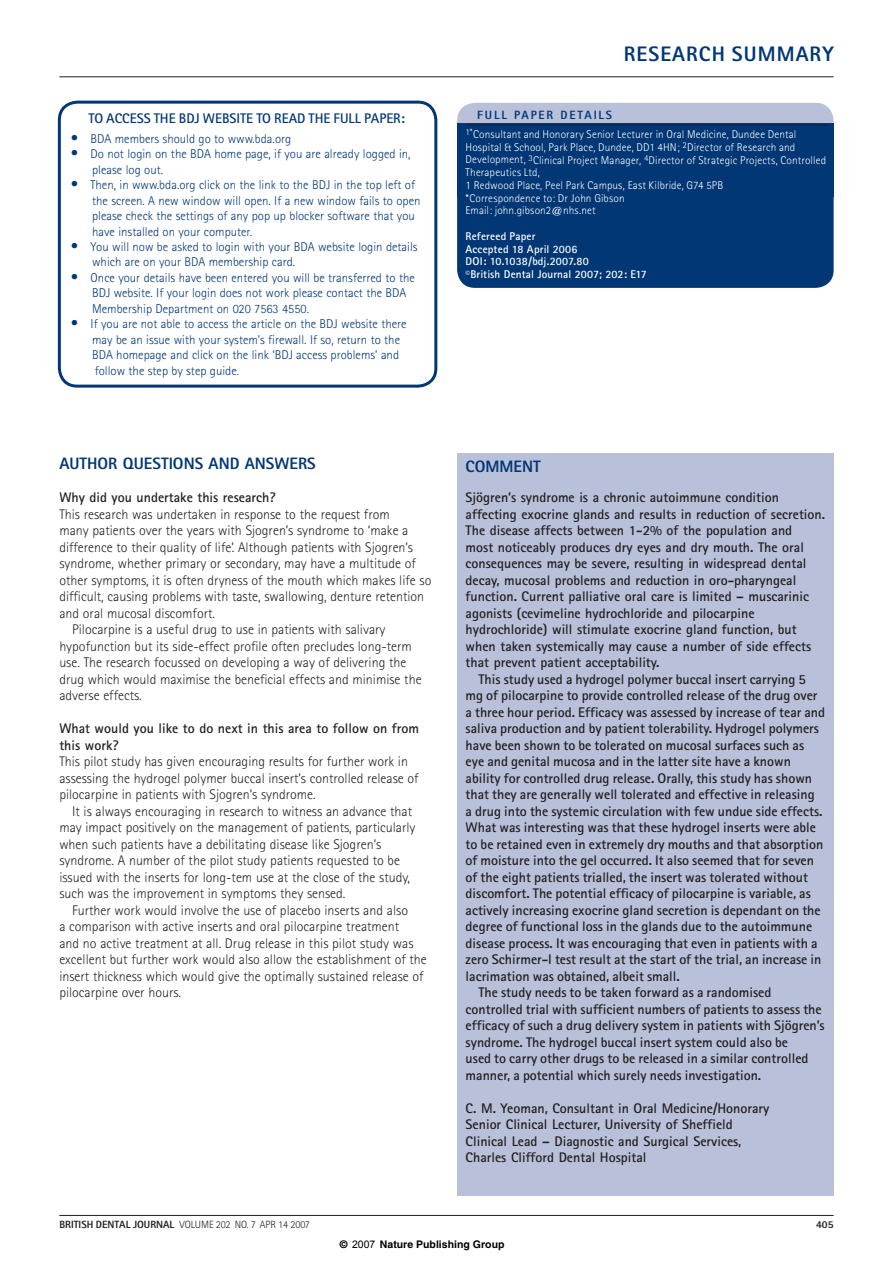
<style>
.page{position:relative;width:893px;height:1263px;background:#fff}
.page>*{position:absolute;margin:0;border:0;box-sizing:border-box;transform-origin:0 0}
.t1{font:800 21px "Rotis Sans Serif";letter-spacing:.05em;color:#013775}
.t2{font:800 16.5px "Rotis Sans Serif";color:#013775}
.t3{font:700 13.95px/16.5px "Rotis Sans Serif";color:#231f20}
.t4{font:300 13.95px/16.5px "Rotis Sans Serif";color:#231f20}
.t5{font:700 13.95px "Rotis Sans Serif";color:#013775}
.t6{font:300 12.75px/15.5px "Rotis Sans Serif";color:#013775}
.t7{font:800 12px "Rotis Sans Serif";letter-spacing:.15em;color:#013775}
.t8{font:300 11.25px/12.8px "Rotis Sans Serif";letter-spacing:.01em;color:#fff}
.t9{font:700 11.25px/12.8px "Rotis Sans Serif";letter-spacing:.01em;color:#fff}
.t10{font:300 10.5px "Rotis Sans Serif";color:#231f20}
.t11{font:700 10.5px "Helvetica";color:#000}
.t12{font:800 10.5px "Rotis Sans Serif";color:#231f20}
.s1{font-weight:400;font-size:15px}
.s2{font-weight:400;font-size:9px}
.s3{font-weight:800}
.s4{font-family:"Arial";font-weight:400}
</style>
<div class="page">
<hr style="left:59px;top:1215px;width:774px;height:1px;background:#231f20">
<hr style="left:59px;top:77px;width:774px;height:1px;background:#231f20">
<div style="left:457px;top:453px;width:376px;height:742px;background:#b9c0d9"></div>
<div style="left:457px;top:103px;width:376px;height:108px;background:#b9c0d9;border-radius:18px"></div>
<div style="left:457px;top:124px;width:376px;height:164px;background:#013775;border-radius:18px"></div>
<div style="left:457px;top:124px;width:376px;height:73px;background:#013775"></div>
<hr style="left:465px;top:125px;width:363px;height:1px;background:#231f20">
<div style="left:58px;top:101px;width:379px;height:287px;border:3px solid #013775;border-radius:18px"></div>
<p class="t5" style="left:88px;top:114px;width:318px">TO ACCESS THE BDJ WEBSITE TO READ THE FULL PAPER:</p>
<p class="t6" style="left:71px;top:132px;width:222px"><span class="s1">•</span> BDA members should go to www.bda.org</p>
<p class="t6" style="left:92px;top:148px;width:320px;text-indent:-21px"><span class="s1">•</span> Do not login on the BDA home page, if you are already logged in, please log out.</p>
<p class="t6" style="left:92px;top:178px;width:330px;text-indent:-21px"><span class="s1">•</span> Then, in www.bda.org click on the link to the BDJ in the top left of the screen. A new window will open. If a new window fails to open please check the settings of any pop up blocker software that you have installed on your computer.</p>
<p class="t6" style="left:92px;top:240px;width:327px;text-indent:-21px"><span class="s1">•</span> You will now be asked to login with your BDA website login details which are on your BDA membership card.</p>
<p class="t6" style="left:92px;top:271px;width:324px;text-indent:-21px"><span class="s1">•</span> Once your details have been entered you will be transferred to the<br>BDJ website. If your login does not work please contact the BDA<br>Membership Department on 020 7563 4550.</p>
<p class="t6" style="left:92px;top:318px;width:316px;text-indent:-21px"><span class="s1">•</span> If you are not able to access the article on the BDJ website there may be an issue with your system’s firewall. If so, return to the BDA homepage and click on the link ‘BDJ access problems’ and follow the step by step guide.</p>
<p class="t2" style="left:59px;top:458px;width:258px">AUTHOR QUESTIONS AND ANSWERS</p>
<p class="t3" style="left:59px;top:491px;width:218px">Why did you undertake this research?</p>
<p class="t4" style="left:59px;top:507px;width:332px">This research was undertaken in response to the request from</p>
<p class="t4" style="left:59px;top:524px;width:350px">many patients over the years with Sjogren’s syndrome to ‘make a</p>
<p class="t4" style="left:59px;top:540px;width:355px">difference to their quality of life’. Although patients with Sjogren’s</p>
<p class="t4" style="left:59px;top:557px;width:358px">syndrome, whether primary or secondary, may have a multitude of</p>
<p class="t4" style="left:59px;top:573px;width:373px">other symptoms, it is often dryness of the mouth which makes life so</p>
<p class="t4" style="left:59px;top:590px;width:366px">difficult, causing problems with taste, swallowing, denture retention</p>
<p class="t4" style="left:59px;top:606px;width:157px">and oral mucosal discomfort.</p>
<p class="t4" style="left:72px;top:623px;width:315px">Pilocarpine is a useful drug to use in patients with salivary</p>
<p class="t4" style="left:59px;top:639px;width:354px">hypofunction but its side-effect profile often precludes long-term</p>
<p class="t4" style="left:59px;top:656px;width:348px">use. The research focussed on developing a way of delivering the</p>
<p class="t4" style="left:59px;top:672px;width:364px">drug which would maximise the beneficial effects and minimise the</p>
<p class="t4" style="left:59px;top:689px;width:84px">adverse effects.</p>
<p class="t3" style="left:59px;top:722px;width:361px">What would you like to do next in this area to follow on from this work?</p>
<p class="t4" style="left:59px;top:755px;width:361px">This pilot study has given encouraging results for further work in assessing the hydrogel polymer buccal insert’s controlled release of pilocarpine in patients with Sjogren’s syndrome.</p>
<p class="t4" style="left:59px;top:804px;width:358px;text-indent:13px">It is always encouraging in research to witness an advance that may impact positively on the management of patients, particularly when such patients have a debilitating disease like Sjogren’s syndrome. A number of the pilot study patients requested to be issued with the inserts for long-tem use at the close of the study, such was the improvement in symptoms they sensed.</p>
<p class="t4" style="left:59px;top:903px;width:369px;text-indent:13px">Further work would involve the use of placebo inserts and also<br>a comparison with active inserts and oral pilocarpine treatment<br>and no active treatment at all. Drug release in this pilot study was excellent but further work would also allow the establishment of the insert thickness which would give the optimally sustained release of pilocarpine over hours.</p>
<h1 class="t1" style="left:623px;top:47px;width:211px">RESEARCH SUMMARY</h1>
<p class="t7" style="left:477px;top:110px;width:136px">FULL PAPER DETAILS</p>
<p class="t8" style="left:465px;top:129px;width:362px"><sup>1*</sup>Consultant and Honorary Senior Lecturer in Oral Medicine, Dundee Dental Hospital &amp; School, Park Place, Dundee, DD1 4HN; <sup>2</sup>Director of Research and Development, <sup>3</sup>Clinical Project Manager, <sup>4</sup>Director of Strategic Projects, Controlled Therapeutics Ltd,<br>1 Redwood Place, Peel Park Campus, East Kilbride, G74 5PB<br>*Correspondence to: Dr John Gibson<br>Email: john.gibson2@nhs.net</p>
<p class="t9" style="left:465px;top:231px;width:183px">Refereed Paper<br>Accepted 18 April 2006<br>DOI: 10.1038/bdj.2007.80<br><span class="s2">©</span>British Dental Journal 2007; 202: E17</p>
<p class="t2" style="left:465px;top:461px;width:77px">COMMENT</p>
<p class="t3" style="left:465px;top:491px;width:361px">Sjögren’s syndrome is a chronic autoimmune condition affecting exocrine glands and results in reduction of secretion.<br>The disease affects between 1-2% of the population and<br>most noticeably produces dry eyes and dry mouth. The oral consequences may be severe, resulting in widespread dental decay, mucosal problems and reduction in oro-pharyngeal function. Current palliative oral care is limited – muscarinic agonists (cevimeline hydrochloride and pilocarpine hydrochloride) will stimulate exocrine gland function, but when taken systemically may cause a number of side effects that prevent patient acceptability.</p>
<p class="t3" style="left:478px;top:672px;width:329px">This study used a hydrogel polymer buccal insert carrying 5</p>
<p class="t3" style="left:465px;top:689px;width:353px">mg of pilocarpine to provide controlled release of the drug over</p>
<p class="t3" style="left:465px;top:705px;width:361px">a three hour period. Efficacy was assessed by increase of tear and</p>
<p class="t3" style="left:465px;top:722px;width:355px">saliva production and by patient tolerability. Hydrogel polymers</p>
<p class="t3" style="left:465px;top:738px;width:340px">have been shown to be tolerated on mucosal surfaces such as</p>
<p class="t3" style="left:465px;top:755px;width:327px">eye and genital mucosa and in the latter site have a known</p>
<p class="t3" style="left:465px;top:771px;width:348px">ability for controlled drug release. Orally, this study has shown</p>
<p class="t3" style="left:465px;top:788px;width:350px">that they are generally well tolerated and effective in releasing</p>
<p class="t3" style="left:465px;top:804px;width:358px">a drug into the systemic circulation with few undue side effects.</p>
<p class="t3" style="left:465px;top:821px;width:352px">What was interesting was that these hydrogel inserts were able</p>
<p class="t3" style="left:465px;top:837px;width:359px">to be retained even in extremely dry mouths and that absorption</p>
<p class="t3" style="left:465px;top:854px;width:350px">of moisture into the gel occurred. It also seemed that for seven</p>
<p class="t3" style="left:465px;top:870px;width:344px">of the eight patients trialled, the insert was tolerated without</p>
<p class="t3" style="left:465px;top:887px;width:347px">discomfort. The potential efficacy of pilocarpine is variable, as</p>
<p class="t3" style="left:465px;top:903px;width:356px">actively increasing exocrine gland secretion is dependant on the</p>
<p class="t3" style="left:465px;top:920px;width:348px">degree of functional loss in the glands due to the autoimmune</p>
<p class="t3" style="left:465px;top:936px;width:353px">disease process. It was encouraging that even in patients with a</p>
<p class="t3" style="left:465px;top:953px;width:357px">zero Schirmer-I test result at the start of the trial, an increase in</p>
<p class="t3" style="left:465px;top:969px;width:216px">lacrimation was obtained, albeit small.</p>
<p class="t3" style="left:478px;top:986px;width:294px">The study needs to be taken forward as a randomised</p>
<p class="t3" style="left:465px;top:1002px;width:357px">controlled trial with sufficient numbers of patients to assess the</p>
<p class="t3" style="left:465px;top:1019px;width:360px">efficacy of such a drug delivery system in patients with Sjögren’s</p>
<p class="t3" style="left:465px;top:1035px;width:324px">syndrome. The hydrogel buccal insert system could also be</p>
<p class="t3" style="left:465px;top:1052px;width:344px">used to carry other drugs to be released in a similar controlled</p>
<p class="t3" style="left:465px;top:1068px;width:297px">manner, a potential which surely needs investigation.</p>
<p class="t3" style="left:465px;top:1101px;width:305px">C. M. Yeoman, Consultant in Oral Medicine/Honorary Senior Clinical Lecturer, University of Sheffield Clinical Lead – Diagnostic and Surgical Services, Charles Clifford Dental Hospital</p>
<p class="t10" style="left:59px;top:1221px;width:252px"><span class="s3">BRITISH DENTAL JOURNAL</span> VOLUME 202 NO. 7 APR 14 2007</p>
<p class="t12" style="left:816px;top:1221px;width:19px">405</p>
<p class="t11" style="left:340px;top:1238px;width:166px">© <span class="s4">2007</span> Nature Publishing Group</p>
</div>
